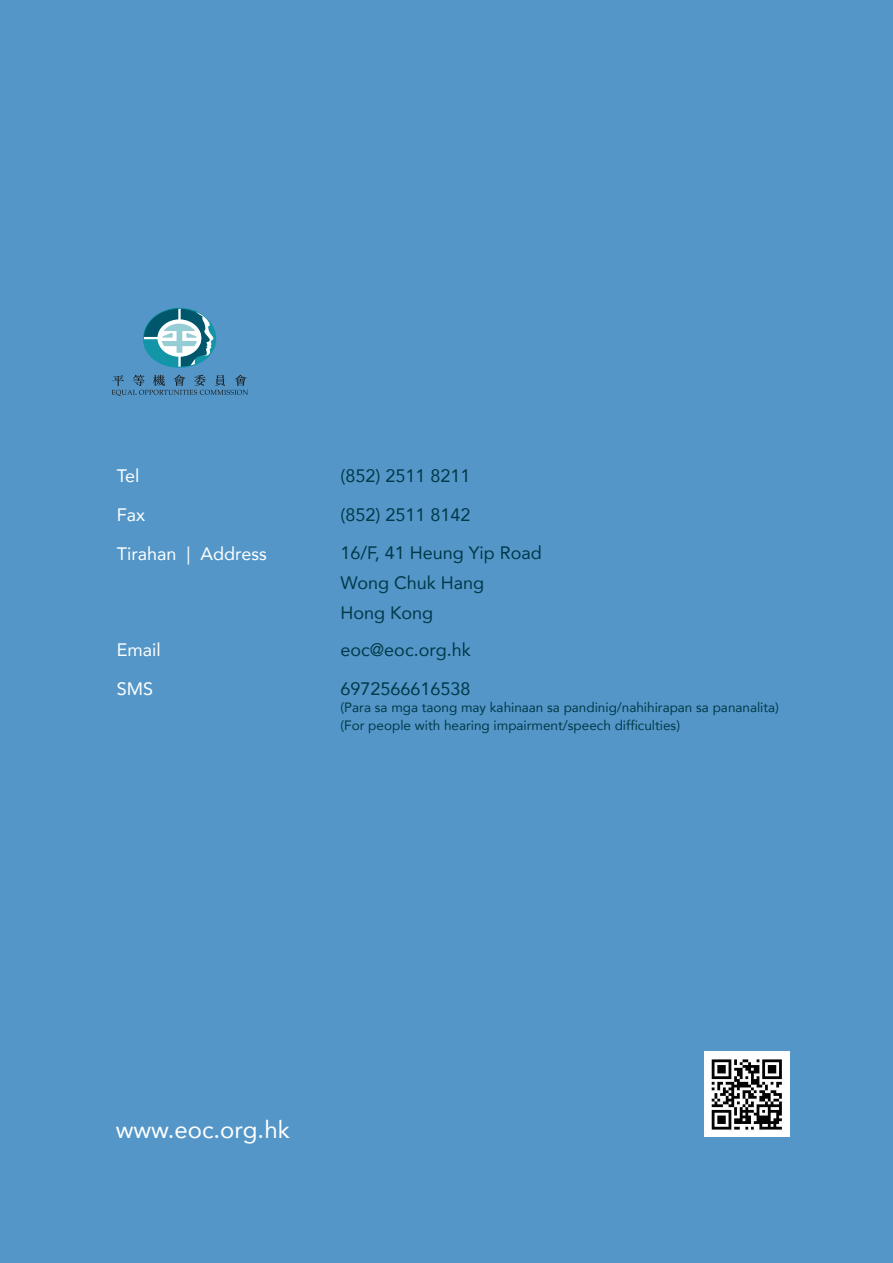
<style>
.page{position:relative;width:893px;height:1263px;background:#5496c8}
.page>*{position:absolute;margin:0;border:0;box-sizing:border-box;transform-origin:0 0}
.t1{font:24px "Avenir";color:#fff}
.t2{font:18px/30px "Avenir";color:#003948}
.t3{font:18px "Avenir";color:#fff}
.t4{font:13.5px/17.5px "Avenir";color:#003948}
</style>
<div class="page">
<svg style="left:111px;top:375px;width:137px;height:21px"></svg>
<svg style="left:144px;top:309px;width:70px;height:58px"></svg>
<img style="left:705px;top:1052px;width:85px;height:85px">
<h2 class="t3" style="left:117px;top:461px;width:24px">Tel</h2>
<h2 class="t2" style="left:341px;top:460px;width:132px">(852) 2511 8211</h2>
<h2 class="t3" style="left:117px;top:500px;width:30px">Fax</h2>
<h2 class="t2" style="left:341px;top:499px;width:132px">(852) 2511 8142</h2>
<h2 class="t3" style="left:117px;top:539px;width:152px">Tirahan | Address</h2>
<h2 class="t2" style="left:341px;top:537px;width:203px">16/F, 41 Heung Yip Road<br>Wong Chuk Hang<br>Hong Kong</h2>
<h2 class="t3" style="left:117px;top:635px;width:45px">Email</h2>
<h2 class="t2" style="left:340px;top:634px;width:132px">eoc@eoc.org.hk</h2>
<h2 class="t3" style="left:117px;top:674px;width:38px">SMS</h2>
<h2 class="t2" style="left:341px;top:673px;width:132px">6972566616538</h2>
<p class="t4" style="left:341px;top:699px;width:440px">(Para sa mga taong may kahinaan sa pandinig/nahihirapan sa pananalita) (For people with hearing impairment/speech difficulties)</p>
<h1 class="t1" style="left:116px;top:1110px;width:175px">www.eoc.org.hk</h1>
</div>
